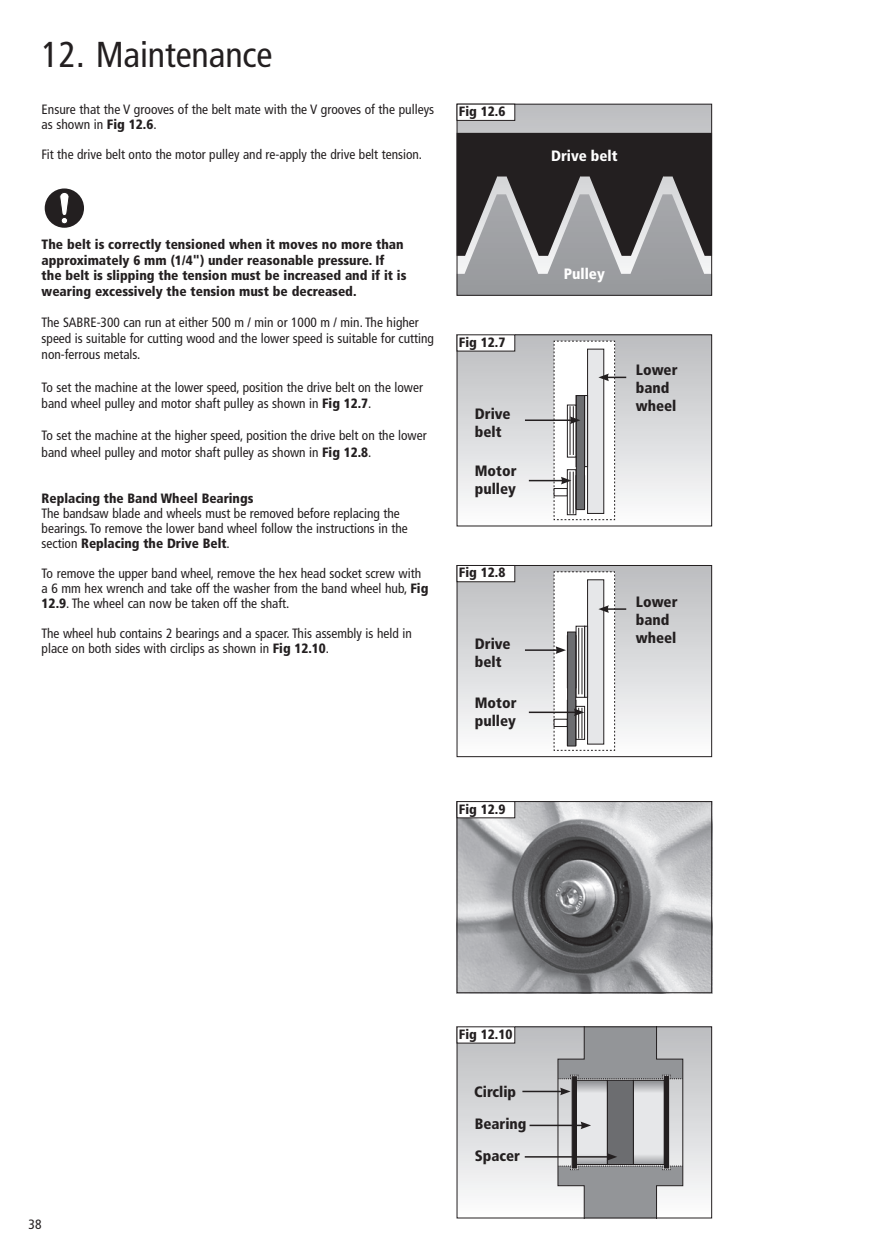
<style>
.page{position:relative;width:892px;height:1260px;background:#fff}
.page>*{position:absolute;margin:0;border:0;box-sizing:border-box;transform-origin:0 0}
.t1{font:condensed 36px "Frutiger LT Pro";letter-spacing:-.005em;color:#231f20}
.t2{font:900 condensed 15px/18px "Frutiger LT Pro";color:#231f20}
.t3{font:900 condensed 15px "Frutiger LT Pro";color:#fff}
.t4{font:condensed 13.5px/15px "Frutiger LT Pro";color:#231f20}
.t5{font:900 condensed 13.5px/15.5px "Frutiger LT Pro";color:#231f20}
.s1{font-weight:900}
</style>
<div class="page">
<div style="left:457px;top:104px;width:254px;height:191px;background:#c1c2c4"></div>
<svg style="left:458px;top:133px;width:251px;height:161px"></svg>
<div style="left:456px;top:104px;width:255px;height:192px;border:1px solid #231f20"></div>
<div style="left:457px;top:104px;width:57px;height:16px;background:#fff"></div>
<div style="left:456px;top:104px;width:59px;height:17px;border:1px solid #231f20"></div>
<div style="left:457px;top:565px;width:254px;height:191px;background:linear-gradient(to bottom,#bbbcbf,#fcfdfd)"></div>
<div style="left:456px;top:565px;width:255px;height:192px;border:1px solid #231f20"></div>
<div style="left:457px;top:565px;width:57px;height:17px;background:#fff"></div>
<div style="left:456px;top:565px;width:59px;height:17px;border:1px solid #231f20"></div>
<hr style="left:606px;top:608px;width:20px;height:2px;background:#231f20">
<hr style="left:528px;top:711px;width:48px;height:2px;background:#231f20">
<hr style="left:524px;top:649px;width:33px;height:2px;background:#231f20">
<svg style="left:553px;top:571px;width:62px;height:180px"></svg>
<div style="left:457px;top:335px;width:254px;height:191px;background:linear-gradient(to bottom,#babbbe,#fdfdfe)"></div>
<div style="left:457px;top:335px;width:57px;height:16px;background:#fff"></div>
<hr style="left:528px;top:480px;width:35px;height:1px;background:#231f20">
<hr style="left:524px;top:419px;width:48px;height:2px;background:#231f20">
<svg style="left:553px;top:341px;width:73px;height:179px"></svg>
<img style="left:458px;top:803px;width:251px;height:188px">
<div style="left:456px;top:801px;width:255px;height:192px;border:1px solid #231f20"></div>
<div style="left:457px;top:801px;width:57px;height:17px;background:#fff"></div>
<div style="left:456px;top:801px;width:59px;height:17px;border:1px solid #231f20"></div>
<div style="left:457px;top:1026px;width:254px;height:192px;background:linear-gradient(to bottom,#b9bbbe,#fcfcfd)"></div>
<hr style="left:522px;top:1090px;width:40px;height:2px;background:#231f20">
<hr style="left:529px;top:1124px;width:53px;height:2px;background:#231f20">
<hr style="left:524px;top:1156px;width:84px;height:1px;background:#231f20">
<svg style="left:557px;top:1026px;width:126px;height:192px"></svg>
<div style="left:457px;top:1026px;width:57px;height:17px;background:#fff"></div>
<div style="left:45px;top:188px;width:39px;height:40px;background:#231f20;border-radius:50%"></div>
<div style="left:61px;top:217px;width:7px;height:7px;background:#fff;border-radius:50%"></div>
<div style="left:61px;top:217px;width:7px;height:7px;border:1px solid #231f20;border-radius:50%"></div>
<svg style="left:59px;top:192px;width:10px;height:23px"></svg>
<h1 class="t1" style="left:42px;top:34px;width:232px">12. Maintenance</h1>
<p class="t4" style="left:42px;top:102px;width:394px">Ensure that the V grooves of the belt mate with the V grooves of the pulleys as shown in <span class="s1">Fig 12.6</span>.</p>
<p class="t4" style="left:42px;top:147px;width:382px">Fit the drive belt onto the motor pulley and re-apply the drive belt tension.</p>
<p class="t5" style="left:458px;top:104px;width:48px">Fig 12.6</p>
<p class="t5" style="left:42px;top:237px;width:366px">The belt is correctly tensioned when it moves no more than approximately 6 mm (1/4") under reasonable pressure. If the belt is slipping the tension must be increased and if it is wearing excessively the tension must be decreased.</p>
<p class="t4" style="left:42px;top:314px;width:394px;line-height:16.2px">The SABRE-300 can run at either 500 m / min or 1000 m / min. The higher speed is suitable for cutting wood and the lower speed is suitable for cutting non-ferrous metals.</p>
<p class="t4" style="left:42px;top:379px;width:382px;line-height:16.2px">To set the machine at the lower speed, position the drive belt on the lower band wheel pulley and motor shaft pulley as shown in <span class="s1">Fig 12.7</span>.</p>
<p class="t4" style="left:42px;top:428px;width:386px;line-height:16.2px">To set the machine at the higher speed, position the drive belt on the lower band wheel pulley and motor shaft pulley as shown in <span class="s1">Fig 12.8</span>.</p>
<p class="t5" style="left:42px;top:490px;width:213px">Replacing the Band Wheel Bearings</p>
<p class="t4" style="left:42px;top:506px;width:367px">The bandsaw blade and wheels must be removed before replacing the bearings. To remove the lower band wheel follow the instructions in the section <span class="s1">Replacing the Drive Belt</span>.</p>
<p class="t4" style="left:42px;top:566px;width:388px">To remove the upper band wheel, remove the hex head socket screw with a 6 mm hex wrench and take off the washer from the band wheel hub, <span class="s1">Fig<br>12.9</span>. The wheel can now be taken off the shaft.</p>
<p class="t4" style="left:42px;top:626px;width:371px">The wheel hub contains 2 bearings and a spacer. This assembly is held in place on both sides with circlips as shown in <span class="s1">Fig 12.10</span>.</p>
<p class="t5" style="left:458px;top:334px;width:48px">Fig 12.7</p>
<p class="t2" style="left:474px;top:404px;width:37px">Drive belt</p>
<p class="t2" style="left:474px;top:462px;width:43px">Motor pulley</p>
<p class="t5" style="left:458px;top:565px;width:48px">Fig 12.8</p>
<p class="t2" style="left:474px;top:634px;width:37px">Drive belt</p>
<p class="t2" style="left:474px;top:693px;width:43px">Motor pulley</p>
<p class="t5" style="left:458px;top:801px;width:48px">Fig 12.9</p>
<p class="t3" style="left:551px;top:146px;width:68px">Drive belt</p>
<p class="t3" style="left:563px;top:264px;width:42px">Pulley</p>
<p class="t2" style="left:635px;top:361px;width:43px">Lower band wheel</p>
<p class="t2" style="left:635px;top:593px;width:43px">Lower band wheel</p>
<p class="t4" style="left:29px;top:1216px;width:14px">38</p>
<p class="t5" style="left:458px;top:1026px;width:55px">Fig 12.10</p>
<p class="t2" style="left:474px;top:1075px;width:54px;line-height:32px">Circlip<br>Bearing<br>Spacer</p>
</div>
